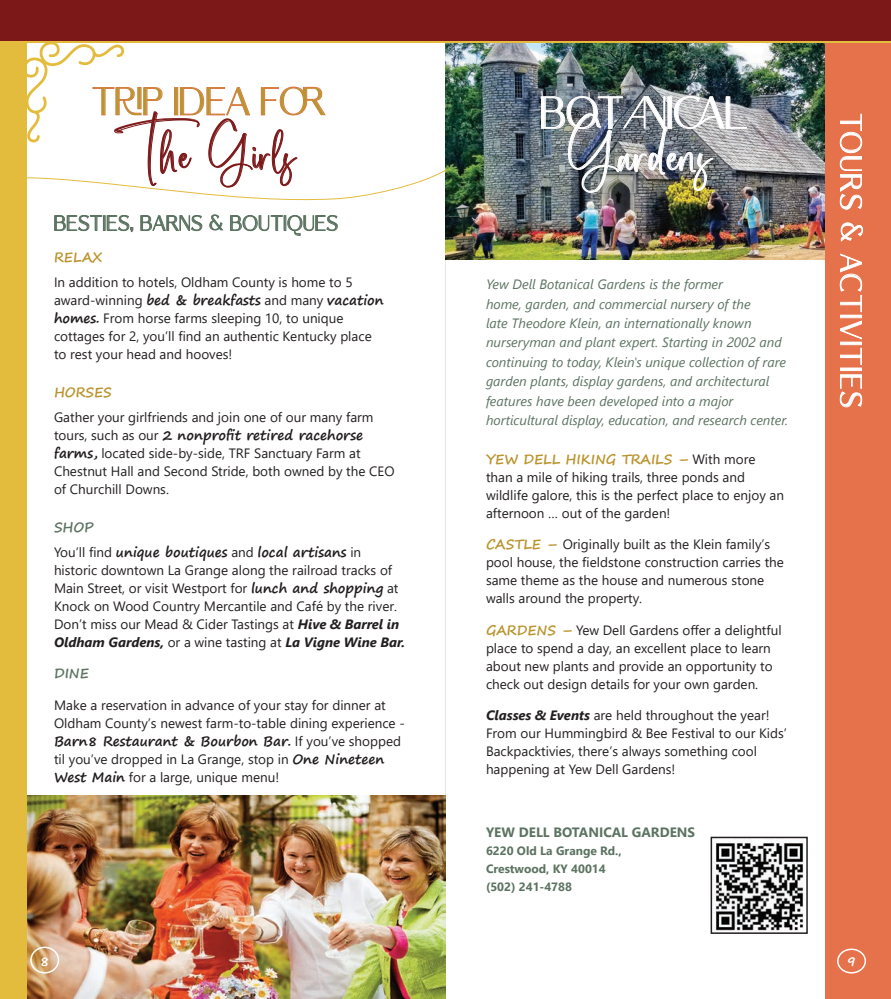
<style>
.page{position:relative;width:891px;height:999px;background:#fff}
.page>*{position:absolute;margin:0;border:0;box-sizing:border-box;transform-origin:0 0}
.t1{font:45px "Northern Worssley";letter-spacing:.01em;color:#fff}
.t2{font:45px "Rothary";letter-spacing:.01em;color:#fff}
.t3{font:39px "Northern Worssley";letter-spacing:.01em;color:#ba942e}
.t4{font:39px "Rothary";color:#7d1819}
.t5{font:30px "Northern Worssley";letter-spacing:.08em;color:#fff}
.t6{font:21px "Northern Worssley";letter-spacing:.04em;color:#5c7361}
.t7{font:13.5px/18px "Segoe UI";color:#231f20}
.t8{font:italic 13.5px/19.5px "Segoe UI";color:#5c7361}
.t9{font:700 13.5px/24.8px "Segoe Print";color:#211d1f}
.t10{font:700 13.5px "Segoe Print";color:#ba942e}
.t11{font:700 13.5px "Segoe UI";color:#5c7361}
.t12{font:700 13.5px "Segoe Print";color:#5c7361}
.t13{font:700 13.5px "Segoe Print";color:#fff}
.t14{font:700 12px/18px "Segoe UI";color:#5c7361}
.s1{font-family:"Segoe UI";font-weight:400;color:#231f20}
.s2{font-family:"Segoe Print";font-weight:700;color:#211d1f}
.s3{color:#5c7361}
.s4{font-weight:700;font-style:italic}
.s5{font-family:"Segoe Print";font-weight:700;color:#ba942e}
</style>
<div class="page">
<hr style="left:445px;top:14px;width:1px;height:972px;background:#e6e7e9">
<svg style="left:54px;top:215px;width:80px;height:18px"></svg>
<svg style="left:140px;top:215px;width:63px;height:16px"></svg>
<svg style="left:209px;top:214px;width:15px;height:17px"></svg>
<svg style="left:230px;top:215px;width:108px;height:21px"></svg>
<img style="left:446px;top:43px;width:380px;height:217px">
<img style="left:27px;top:796px;width:418px;height:203px">
<img style="left:541px;top:96px;width:206px;height:97px">
<img style="left:714px;top:840px;width:90px;height:91px">
<div style="left:711px;top:837px;width:97px;height:97px;border:2px solid #231f20"></div>
<div style="left:826px;top:1px;width:65px;height:998px;background:#e6724b"></div>
<svg style="left:839px;top:113px;width:24px;height:97px"></svg>
<svg style="left:840px;top:222px;width:23px;height:20px"></svg>
<svg style="left:840px;top:253px;width:23px;height:59px"></svg>
<div style="left:840px;top:315px;width:22px;height:3px;border:1px solid #fff"></div>
<svg style="left:840px;top:320px;width:22px;height:20px"></svg>
<div style="left:840px;top:342px;width:22px;height:3px;border:1px solid #fff"></div>
<svg style="left:840px;top:348px;width:22px;height:17px"></svg>
<div style="left:840px;top:368px;width:22px;height:3px;border:1px solid #fff"></div>
<svg style="left:839px;top:374px;width:24px;height:34px"></svg>
<svg style="left:27px;top:43px;width:420px;height:160px"></svg>
<div style="left:0;top:37px;width:27px;height:962px;background:#e3bc3e"></div>
<svg style="left:5px;top:40px;width:886px;height:3px;background:#c18531"></svg>
<div style="left:0;top:0;width:891px;height:40px;background:#7d1819"></div>
<div style="left:30px;top:947px;width:29px;height:27px;border:2px solid #fff;border-radius:50%"></div>
<div style="left:837px;top:949px;width:29px;height:25px;border:2px solid #fff;border-radius:50%"></div>
<h2 class="t3" style="left:93px;top:84px;width:234px">TRIP IDEA FOR</h2>
<h2 class="t4" style="left:122px;top:128px;width:175px">The Girls</h2>
<h3 class="t6" style="left:54px;top:214px;width:285px">BESTIES, BARNS &amp; BOUTIQUES</h3>
<p class="t10" style="left:54px;top:245px;width:50px">RELAX</p>
<p class="t7" style="left:54px;top:272px;width:300px">In addition to hotels, Oldham County is home to 5</p>
<p class="t9" style="left:54px;top:287px;width:331px"><span class="s1">award-winning</span> bed &amp; breakfasts <span class="s1">and many</span> vacation</p>
<p class="t7" style="left:54px;top:308px;width:319px"><span class="s2">homes.</span> From horse farms sleeping 10, to unique cottages for 2, you’ll find an authentic Kentucky place to rest your head and hooves!</p>
<p class="t10" style="left:54px;top:380px;width:59px">HORSES</p>
<p class="t7" style="left:54px;top:407px;width:321px">Gather your girlfriends and join one of our many farm</p>
<p class="t9" style="left:54px;top:422px;width:311px"><span class="s1">tours, such as our</span> 2 nonprofit retired racehorse</p>
<p class="t7" style="left:54px;top:443px;width:342px"><span class="s2">farms,</span> located side-by-side, TRF Sanctuary Farm at<br>Chestnut Hall and Second Stride, both owned by the CEO of Churchill Downs.</p>
<p class="t9" style="left:54px;top:514px;width:309px"><span class="s3">SHOP<br></span><span class="s1">You’ll find</span> unique boutiques <span class="s1">and</span> local artisans <span class="s1">in</span></p>
<p class="t7" style="left:54px;top:560px;width:352px">historic downtown La Grange along the railroad tracks of Main Street, or visit Westport for <span class="s2">lunch and shopping</span> at Knock on Wood Country Mercantile and Café by the river.<br>Don’t miss our Mead &amp; Cider Tastings at <span class="s4">Hive &amp; Barrel in Oldham Gardens,</span> or a wine tasting at <span class="s4">La Vigne Wine Bar.</span></p>
<p class="t12" style="left:54px;top:661px;width:37px">DINE</p>
<p class="t7" style="left:54px;top:695px;width:352px">Make a reservation in advance of your stay for dinner at<br>Oldham County’s newest farm-to-table dining experience -</p>
<p class="t9" style="left:54px;top:728px;width:349px">Barn8 Restaurant &amp; Bourbon Bar. <span class="s1">If you’ve shopped</span></p>
<p class="t7" style="left:54px;top:749px;width:332px">til you’ve dropped in La Grange, stop in <span class="s2">One Nineteen<br>West Main</span> for a large, unique menu!</p>
<h1 class="t1" style="left:540px;top:93px;width:209px">BOTANICAL</h1>
<h1 class="t2" style="left:564px;top:124px;width:149px">Gardens</h1>
<h3 class="t5" style="left:864px;top:114px;width:295px;rotate:90deg">TOURS &amp; ACTIVITIES</h3>
<p class="t8" style="left:486px;top:272px;width:304px">Yew Dell Botanical Gardens is the former<br>home, garden, and commercial nursery of the<br>late Theodore Klein, an internationally known nurseryman and plant expert. Starting in 2002 and continuing to today, Klein's unique collection of rare garden plants, display gardens, and architectural features have been developed into a major horticultural display, education, and research center.</p>
<p class="t10" style="left:486px;top:447px;width:271px">YEW DELL HIKING TRAILS – <span class="s1">With more</span></p>
<p class="t7" style="left:486px;top:467px;width:300px">than a mile of hiking trails, three ponds and wildlife galore, this is the perfect place to enjoy an afternoon … out of the garden!</p>
<p class="t7" style="left:486px;top:534px;width:299px"><span class="s5">CASTLE –</span> Originally built as the Klein family’s pool house, the fieldstone construction carries the same theme as the house and numerous stone walls around the property.</p>
<p class="t7" style="left:486px;top:620px;width:297px"><span class="s5">GARDENS –</span> Yew Dell Gardens offer a delightful place to spend a day, an excellent place to learn about new plants and provide an opportunity to check out design details for your own garden.</p>
<p class="t7" style="left:486px;top:705px;width:302px"><span class="s4">Classes &amp; Events</span> are held throughout the year!<br>From our Hummingbird &amp; Bee Festival to our Kids’ Backpacktivies, there’s always something cool happening at Yew Dell Gardens!</p>
<p class="t11" style="left:486px;top:820px;width:211px">YEW DELL BOTANICAL GARDENS</p>
<p class="t14" style="left:486px;top:841px;width:137px">6220 Old La Grange Rd.,<br>Crestwood, KY 40014 (502) 241-4788</p>
<p class="t13" style="left:40px;top:949px;width:11px">8</p>
<p class="t13" style="left:847px;top:949px;width:11px">9</p>
</div>
